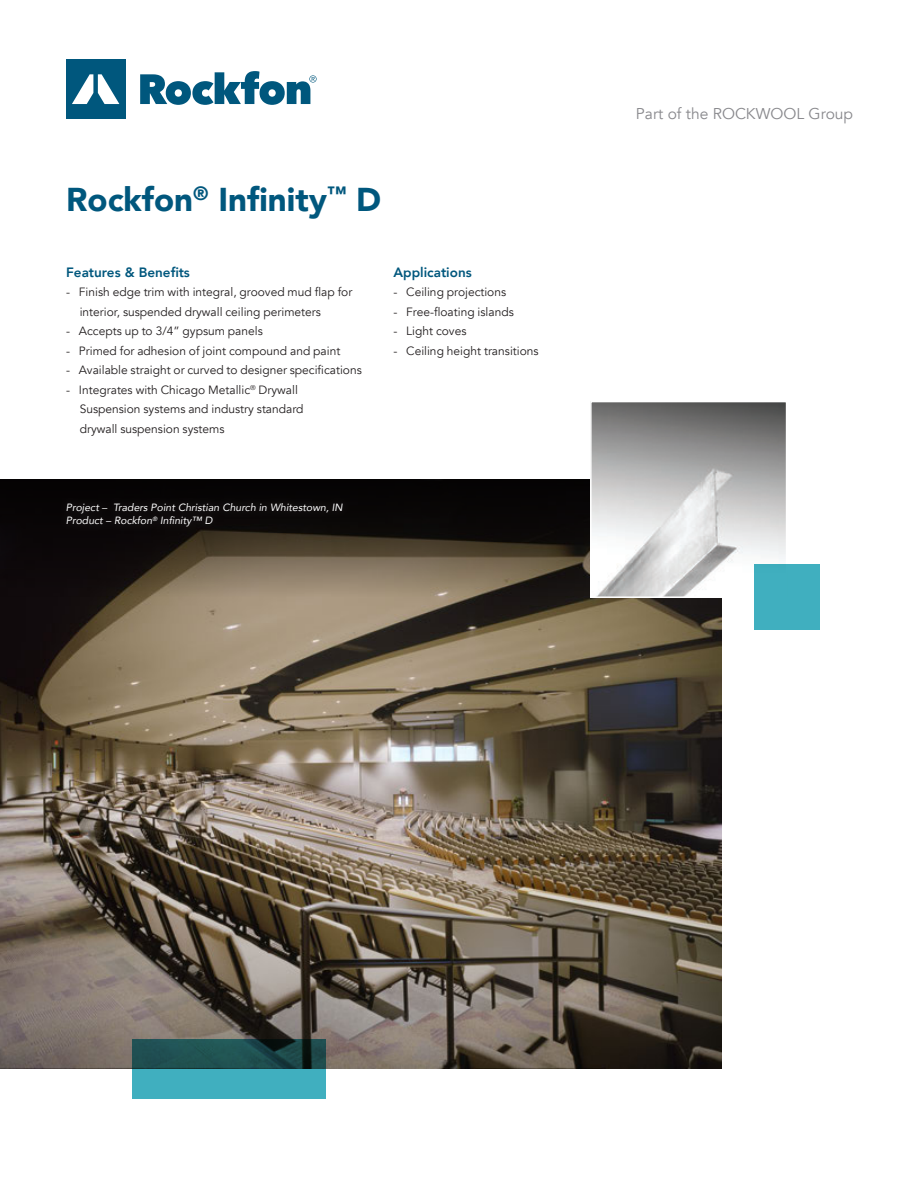
<style>
.page{position:relative;width:918px;height:1188px;background:#fff}
.page>*{position:absolute;margin:0;border:0;box-sizing:border-box;transform-origin:0 0}
.Cover_Headline{font:900 33px "Avenir";color:#00577d}
.t1{font:15.6px "Avenir";color:#88888c}
.New_Brand_Subheading{font:800 13.5px "Avenir";color:#00577d}
.t2{font:12px/19.5px "Avenir";color:#231f20}
.New_Brand_Notes{font:italic 10.5px/13.5px "Avenir";color:#fff}
</style>
<div class="page">
<div style="left:66px;top:60px;width:59px;height:59px;background:#00577d"></div>
<svg style="left:72px;top:74px;width:47px;height:30px"></svg>
<svg style="left:140px;top:71px;width:177px;height:34px"></svg>
<img style="left:0;top:597px;width:721px;height:472px">
<svg style="left:0;top:479px;width:590px;height:118px;background:#342d24"></svg>
<svg style="left:132px;top:1039px;width:194px;height:60px;background:#2e7b83"></svg>
<div style="left:58px;top:494px;width:294px;height:42px;background:#0c0909"></div>
<img style="left:593px;top:404px;width:191px;height:191px">
<div style="left:590px;top:401px;width:197px;height:197px;border:2px solid #fff"></div>
<div style="left:754px;top:564px;width:66px;height:66px;background:#40afbf"></div>
<p class="Cover_Headline" style="left:66px;top:171px;width:317px">Rockfon<sup>®</sup> Infinity<sup>™</sup> D</p>
<p class="New_Brand_Subheading" style="left:66px;top:262px;width:125px">Features &amp; Benefits</p>
<p class="t2" style="left:80px;top:283px;width:274px;text-indent:-14px">- Finish edge trim with integral, grooved mud flap for interior, suspended drywall ceiling perimeters</p>
<p class="t2" style="left:66px;top:322px;width:198px">- Accepts up to 3/4” gypsum panels</p>
<p class="t2" style="left:66px;top:341px;width:276px">- Primed for adhesion of joint compound and paint</p>
<p class="t2" style="left:66px;top:361px;width:297px">- Available straight or curved to designer specifications</p>
<p class="t2" style="left:80px;top:380px;width:225px;text-indent:-14px">- Integrates with Chicago Metallic<sup>®</sup> Drywall<br>Suspension systems and industry standard drywall suspension systems</p>
<p class="New_Brand_Subheading" style="left:393px;top:262px;width:80px">Applications</p>
<p class="t2" style="left:393px;top:283px;width:114px">- Ceiling projections</p>
<p class="t2" style="left:393px;top:302px;width:122px">- Free-floating islands</p>
<p class="t2" style="left:393px;top:322px;width:74px">- Light coves</p>
<p class="t2" style="left:393px;top:341px;width:147px">- Ceiling height transitions</p>
<p class="New_Brand_Notes" style="left:66px;top:500px;width:278px">Project – Traders Point Christian Church in Whitestown, IN<br>Product – Rockfon<sup>®</sup> Infinity™ D</p>
<p class="t1" style="left:636px;top:104px;width:219px">Part of the ROCKWOOL Group</p>
</div>
